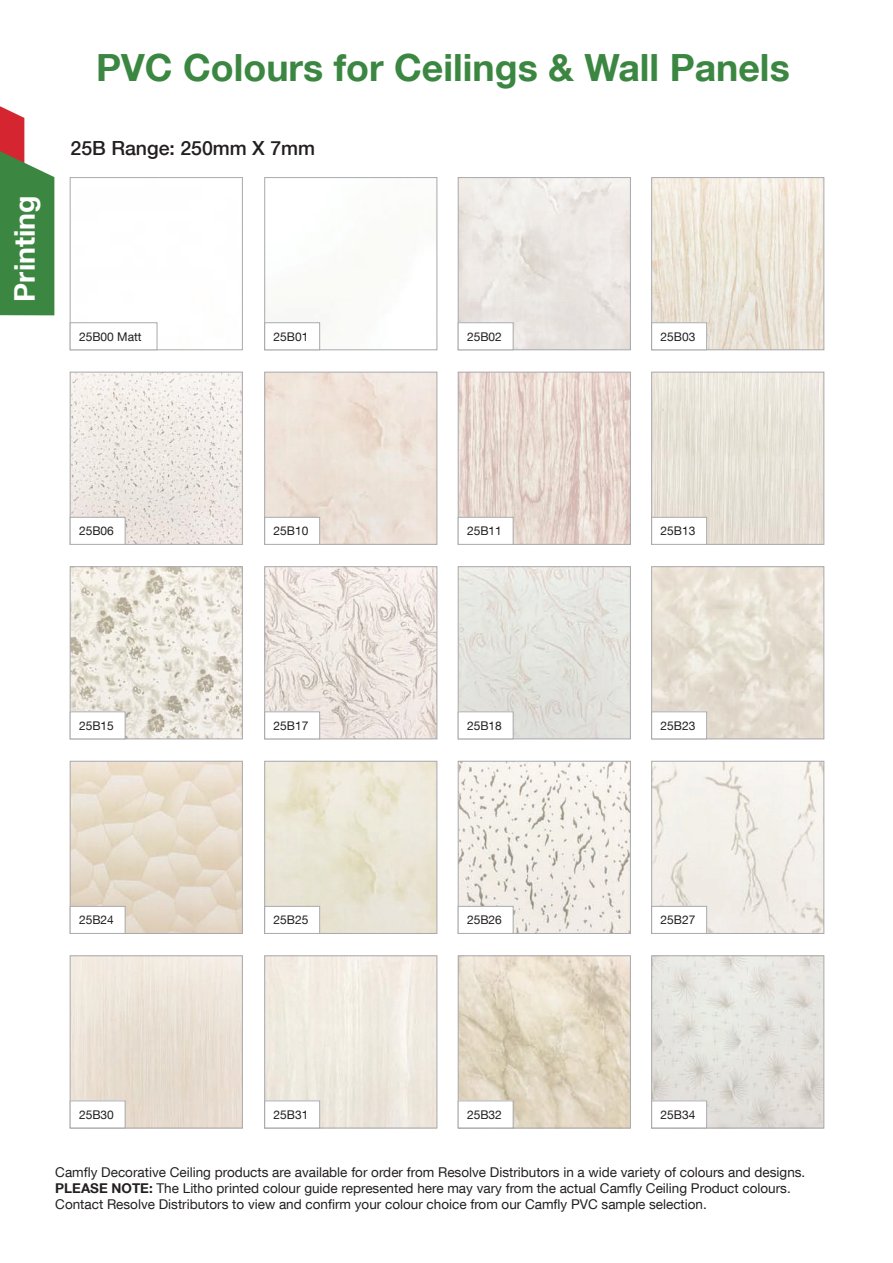
<style>
.page{position:relative;width:893px;height:1263px;background:#fff}
.page>*{position:absolute;margin:0;border:0;box-sizing:border-box;transform-origin:0 0}
.t1{font:700 37.5px "Helvetica Neue LT Com";color:#3b8741}
.t2{font:700 28.5px "Helvetica Neue LT Com";color:#fff}
.t3{font:500 19.5px "Helvetica Neue LT Com";color:#231f20}
.t4{font:13.5px/16.2px "Helvetica Neue LT Com";color:#231f20}
.t5{font:700 13.5px "Helvetica Neue LT Com";color:#231f20}
.t6{font:12px "Helvetica Neue LT Com";color:#231f20}
.s1{font-weight:700}
</style>
<div class="page">
<div style="left:70px;top:177px;width:173px;height:173px;border:1px solid #a8a9ad"></div>
<img style="left:72px;top:374px;width:169px;height:169px">
<div style="left:70px;top:372px;width:173px;height:173px;border:1px solid #a8a9ad"></div>
<img style="left:72px;top:568px;width:169px;height:169px">
<div style="left:70px;top:566px;width:173px;height:173px;border:1px solid #a8a9ad"></div>
<img style="left:72px;top:763px;width:169px;height:169px">
<div style="left:70px;top:761px;width:173px;height:173px;border:1px solid #a8a9ad"></div>
<img style="left:72px;top:957px;width:169px;height:169px">
<div style="left:70px;top:955px;width:173px;height:173px;border:1px solid #a8a9ad"></div>
<div style="left:264px;top:177px;width:173px;height:173px;border:1px solid #a8a9ad"></div>
<img style="left:266px;top:374px;width:169px;height:169px">
<div style="left:264px;top:372px;width:173px;height:173px;border:1px solid #a8a9ad"></div>
<img style="left:266px;top:568px;width:169px;height:169px">
<div style="left:264px;top:566px;width:173px;height:173px;border:1px solid #a8a9ad"></div>
<div style="left:264px;top:761px;width:173px;height:173px;border:1px solid #a8a9ad"></div>
<img style="left:266px;top:957px;width:169px;height:169px">
<div style="left:264px;top:955px;width:173px;height:173px;border:1px solid #a8a9ad"></div>
<img style="left:460px;top:179px;width:169px;height:169px">
<div style="left:458px;top:177px;width:173px;height:173px;border:1px solid #a8a9ad"></div>
<img style="left:460px;top:374px;width:169px;height:169px">
<div style="left:458px;top:372px;width:173px;height:173px;border:1px solid #a8a9ad"></div>
<img style="left:460px;top:568px;width:169px;height:169px">
<div style="left:458px;top:566px;width:173px;height:173px;border:1px solid #a8a9ad"></div>
<img style="left:460px;top:763px;width:169px;height:169px">
<div style="left:458px;top:761px;width:173px;height:173px;border:1px solid #a8a9ad"></div>
<img style="left:460px;top:957px;width:169px;height:169px">
<div style="left:458px;top:955px;width:173px;height:173px;border:1px solid #a8a9ad"></div>
<img style="left:653px;top:179px;width:169px;height:169px">
<div style="left:651px;top:177px;width:173px;height:173px;border:1px solid #a8a9ad"></div>
<img style="left:653px;top:374px;width:169px;height:169px">
<div style="left:651px;top:372px;width:173px;height:173px;border:1px solid #a8a9ad"></div>
<img style="left:653px;top:568px;width:169px;height:169px">
<div style="left:651px;top:566px;width:173px;height:173px;border:1px solid #a8a9ad"></div>
<img style="left:653px;top:763px;width:169px;height:169px">
<div style="left:651px;top:761px;width:173px;height:173px;border:1px solid #a8a9ad"></div>
<img style="left:653px;top:957px;width:169px;height:169px">
<div style="left:651px;top:955px;width:173px;height:173px;border:1px solid #a8a9ad"></div>
<div style="left:70px;top:322px;width:87px;height:28px;border:1px solid #a8a9ad"></div>
<div style="left:70px;top:517px;width:55px;height:27px;background:#fff"></div>
<div style="left:70px;top:517px;width:55px;height:28px;border:1px solid #a8a9ad"></div>
<div style="left:70px;top:712px;width:55px;height:27px;background:#fff"></div>
<div style="left:70px;top:711px;width:55px;height:28px;border:1px solid #a8a9ad"></div>
<div style="left:70px;top:906px;width:55px;height:27px;background:#fff"></div>
<div style="left:70px;top:906px;width:55px;height:28px;border:1px solid #a8a9ad"></div>
<div style="left:70px;top:1101px;width:55px;height:27px;background:#fff"></div>
<div style="left:70px;top:1100px;width:55px;height:28px;border:1px solid #a8a9ad"></div>
<div style="left:264px;top:322px;width:56px;height:28px;border:1px solid #a8a9ad"></div>
<div style="left:265px;top:517px;width:55px;height:27px;background:#fff"></div>
<div style="left:264px;top:517px;width:56px;height:28px;border:1px solid #a8a9ad"></div>
<div style="left:265px;top:712px;width:55px;height:27px;background:#fff"></div>
<div style="left:264px;top:711px;width:56px;height:28px;border:1px solid #a8a9ad"></div>
<div style="left:264px;top:906px;width:56px;height:28px;border:1px solid #a8a9ad"></div>
<div style="left:265px;top:1101px;width:55px;height:27px;background:#fff"></div>
<div style="left:264px;top:1100px;width:56px;height:28px;border:1px solid #a8a9ad"></div>
<div style="left:458px;top:323px;width:55px;height:27px;background:#fff"></div>
<div style="left:458px;top:322px;width:55px;height:28px;border:1px solid #a8a9ad"></div>
<div style="left:458px;top:517px;width:55px;height:27px;background:#fff"></div>
<div style="left:458px;top:517px;width:55px;height:28px;border:1px solid #a8a9ad"></div>
<div style="left:458px;top:712px;width:55px;height:27px;background:#fff"></div>
<div style="left:458px;top:711px;width:55px;height:28px;border:1px solid #a8a9ad"></div>
<div style="left:458px;top:906px;width:55px;height:27px;background:#fff"></div>
<div style="left:458px;top:906px;width:55px;height:28px;border:1px solid #a8a9ad"></div>
<div style="left:458px;top:1101px;width:55px;height:27px;background:#fff"></div>
<div style="left:458px;top:1100px;width:55px;height:28px;border:1px solid #a8a9ad"></div>
<div style="left:652px;top:323px;width:55px;height:27px;background:#fff"></div>
<div style="left:651px;top:322px;width:56px;height:28px;border:1px solid #a8a9ad"></div>
<div style="left:652px;top:517px;width:55px;height:27px;background:#fff"></div>
<div style="left:651px;top:517px;width:56px;height:28px;border:1px solid #a8a9ad"></div>
<div style="left:652px;top:712px;width:55px;height:27px;background:#fff"></div>
<div style="left:651px;top:711px;width:56px;height:28px;border:1px solid #a8a9ad"></div>
<div style="left:652px;top:906px;width:55px;height:27px;background:#fff"></div>
<div style="left:651px;top:906px;width:56px;height:28px;border:1px solid #a8a9ad"></div>
<div style="left:652px;top:1101px;width:55px;height:27px;background:#fff"></div>
<div style="left:651px;top:1100px;width:56px;height:28px;border:1px solid #a8a9ad"></div>
<svg style="left:0;top:106px;width:54px;height:209px"></svg>
<h2 class="t2" style="left:7px;top:301px;width:108px;rotate:-90deg">Printing</h2>
<h1 class="t1" style="left:96px;top:44px;width:695px">PVC Colours for Ceilings &amp; Wall Panels</h1>
<h3 class="t3" style="left:71px;top:136px;width:246px">25B Range: 250mm X 7mm</h3>
<p class="t6" style="left:79px;top:329px;width:64px">25B00 Matt</p>
<p class="t6" style="left:274px;top:329px;width:36px">25B01</p>
<p class="t6" style="left:467px;top:329px;width:36px">25B02</p>
<p class="t6" style="left:660px;top:329px;width:36px">25B03</p>
<p class="t6" style="left:79px;top:524px;width:36px">25B06</p>
<p class="t6" style="left:274px;top:524px;width:36px">25B10</p>
<p class="t6" style="left:467px;top:524px;width:36px">25B11</p>
<p class="t6" style="left:660px;top:524px;width:36px">25B13</p>
<p class="t6" style="left:79px;top:718px;width:36px">25B15</p>
<p class="t6" style="left:274px;top:718px;width:36px">25B17</p>
<p class="t6" style="left:467px;top:718px;width:36px">25B18</p>
<p class="t6" style="left:660px;top:718px;width:36px">25B23</p>
<p class="t6" style="left:79px;top:913px;width:36px">25B24</p>
<p class="t6" style="left:274px;top:913px;width:36px">25B25</p>
<p class="t6" style="left:467px;top:913px;width:36px">25B26</p>
<p class="t6" style="left:660px;top:913px;width:36px">25B27</p>
<p class="t6" style="left:79px;top:1107px;width:36px">25B30</p>
<p class="t6" style="left:274px;top:1107px;width:36px">25B31</p>
<p class="t6" style="left:467px;top:1107px;width:36px">25B32</p>
<p class="t6" style="left:660px;top:1107px;width:36px">25B34</p>
<p class="t4" style="left:55px;top:1163px;width:752px">Camfly Decorative Ceiling products are available for order from Resolve Distributors in a wide variety of colours and designs.</p>
<p class="t5" style="left:55px;top:1180px;width:19px">PLEASE</p>
<p class="t4" style="left:55px;top:1180px;width:737px;text-indent:56px"><span class="s1">NOTE:</span> The Litho printed colour guide represented here may vary from the actual Camfly Ceiling Product colours.<br>Contact Resolve Distributors to view and confirm your colour choice from our Camfly PVC sample selection.</p>
</div>
